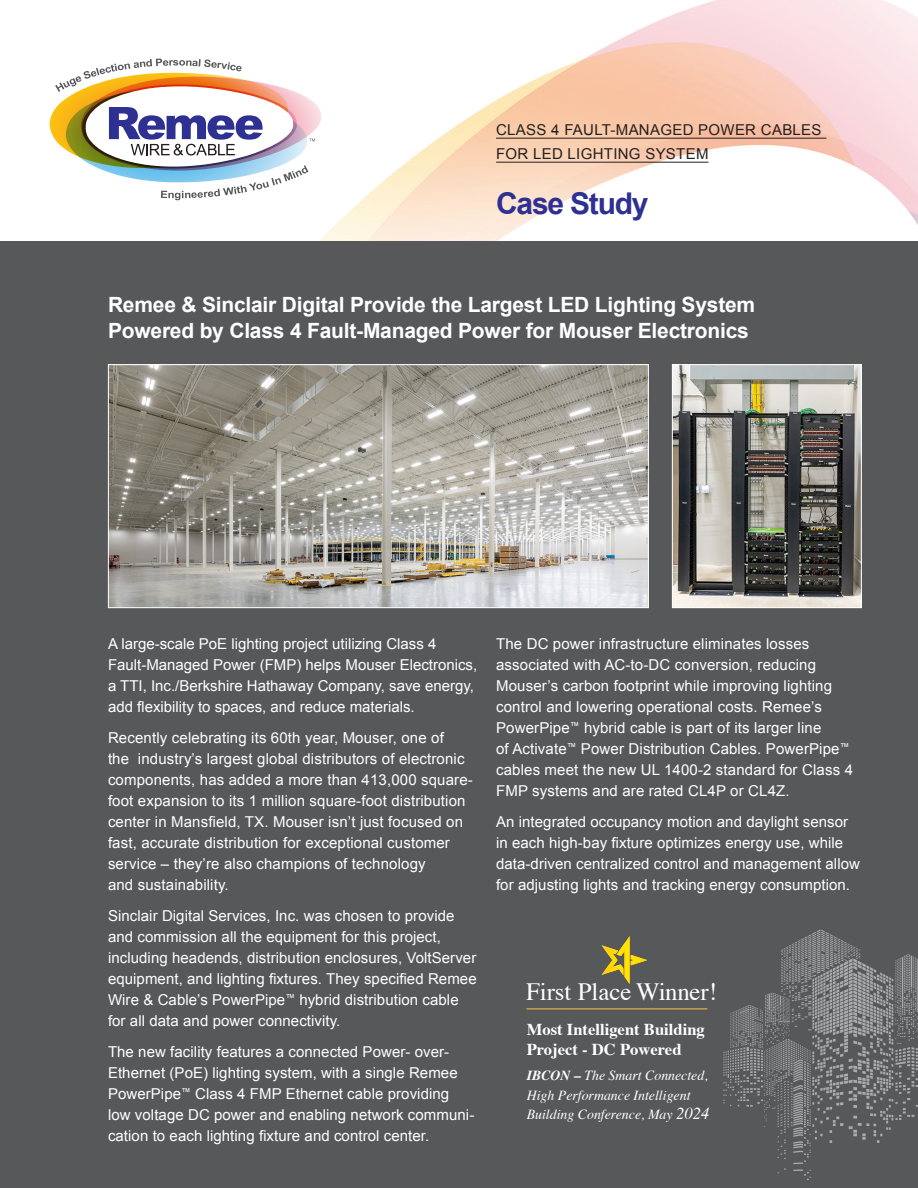
<style>
.page{position:relative;width:918px;height:1188px;background:#fff}
.page>*{position:absolute;margin:0;border:0;box-sizing:border-box;transform-origin:0 0}
.t1{font:700 30px "Arial";letter-spacing:-.04em;color:#2e3092}
.t2{font:24.9px "Times";color:#fff}
.t3{font:700 21px/25.5px "Arial";letter-spacing:-.01em;color:#fff}
.t4{font:700 16.65px/19.5px "Times";color:#fff}
.t5{font:15px/21px "Arial";letter-spacing:.005em;color:#fff}
.t6{font:15px/24px "Arial";letter-spacing:.02em;color:#231f20}
.t7{font:italic 13.8px/19.5px "Times";color:#fff}
.s1{font-weight:700}
.s2{font-size:16.65px}
</style>
<div class="page">
<img style="left:156px;top:0;width:762px;height:241px">
<svg style="left:49px;top:59px;width:272px;height:141px"></svg>
<div style="left:0;top:241px;width:918px;height:947px;background:#57585a"></div>
<hr style="left:496px;top:138px;width:330px;height:1px;background:#231f20">
<hr style="left:496px;top:162px;width:213px;height:1px;background:#231f20">
<img style="left:110px;top:366px;width:537px;height:240px">
<div style="left:108px;top:364px;width:541px;height:244px;border:1px solid #fff"></div>
<img style="left:674px;top:366px;width:186px;height:240px">
<div style="left:672px;top:364px;width:190px;height:244px;border:1px solid #fff"></div>
<hr style="left:526px;top:1009px;width:181px;height:1px;background:#febf43">
<svg style="left:723px;top:929px;width:195px;height:251px;background:#666768"></svg>
<svg style="left:601px;top:936px;width:46px;height:48px;background:#877d42"></svg>
<p class="t6" style="left:496px;top:118px;width:327px">CLASS 4 FAULT-MANAGED POWER CABLES<br>FOR LED LIGHTING SYSTEM</p>
<p class="t1" style="left:496px;top:184px;width:154px">Case Study</p>
<p class="t3" style="left:108px;top:293px;width:649px">Remee &amp; Sinclair Digital Provide the Largest LED Lighting System<br>Powered by Class 4 Fault-Managed Power for Mouser Electronics</p>
<p class="t5" style="left:108px;top:634px;width:371px">A large-scale PoE lighting project utilizing Class 4<br>Fault-Managed Power (FMP) helps Mouser Electronics, a TTI, Inc./Berkshire Hathaway Company, save energy, add flexibility to spaces, and reduce materials.</p>
<p class="t5" style="left:108px;top:728px;width:366px">Recently celebrating its 60th year, Mouser, one of<br>the industry’s largest global distributors of electronic components, has added a more than 413,000 square&shy;foot expansion to its 1 million square-foot distribution center in Mansfield, TX. Mouser isn’t just focused on fast, accurate distribution for exceptional customer service – they’re also champions of technology<br>and sustainability.</p>
<p class="t5" style="left:108px;top:906px;width:370px">Sinclair Digital Services, Inc. was chosen to provide and commission all the equipment for this project, including headends, distribution enclosures, VoltServer equipment, and lighting fixtures. They specified Remee Wire &amp; Cable’s PowerPipe<sup>™</sup> hybrid distribution cable for all data and power connectivity.</p>
<p class="t5" style="left:108px;top:1042px;width:368px">The new facility features a connected Power- over-Ethernet (PoE) lighting system, with a single Remee PowerPipe<sup>™</sup> Class 4 FMP Ethernet cable providing low voltage DC power and enabling network communi&shy;cation to each lighting fixture and control center.</p>
<p class="t5" style="left:496px;top:634px;width:358px">The DC power infrastructure eliminates losses associated with AC-to-DC conversion, reducing Mouser’s carbon footprint while improving lighting control and lowering operational costs. Remee’s PowerPipe<sup>™</sup> hybrid cable is part of its larger line<br>of Activate<sup>™</sup> Power Distribution Cables. PowerPipe<sup>™ </sup>cables meet the new UL 1400-2 standard for Class 4<br>FMP systems and are rated CL4P or CL4Z.</p>
<p class="t5" style="left:496px;top:812px;width:365px">An integrated occupancy motion and daylight sensor in each high-bay fixture optimizes energy use, while data-driven centralized control and management allow for adjusting lights and tracking energy consumption.</p>
<p class="t2" style="left:526px;top:969px;width:193px">First Place Winner!</p>
<p class="t4" style="left:527px;top:1018px;width:180px">Most Intelligent Building<br>Project - DC Powered</p>
<p class="t7" style="left:527px;top:1065px;width:184px"><span class="s1">IBCON –</span> The Smart Connected,<br>High Performance Intelligent<br>Building Conference, May <span class="s2">2024</span></p>
</div>
